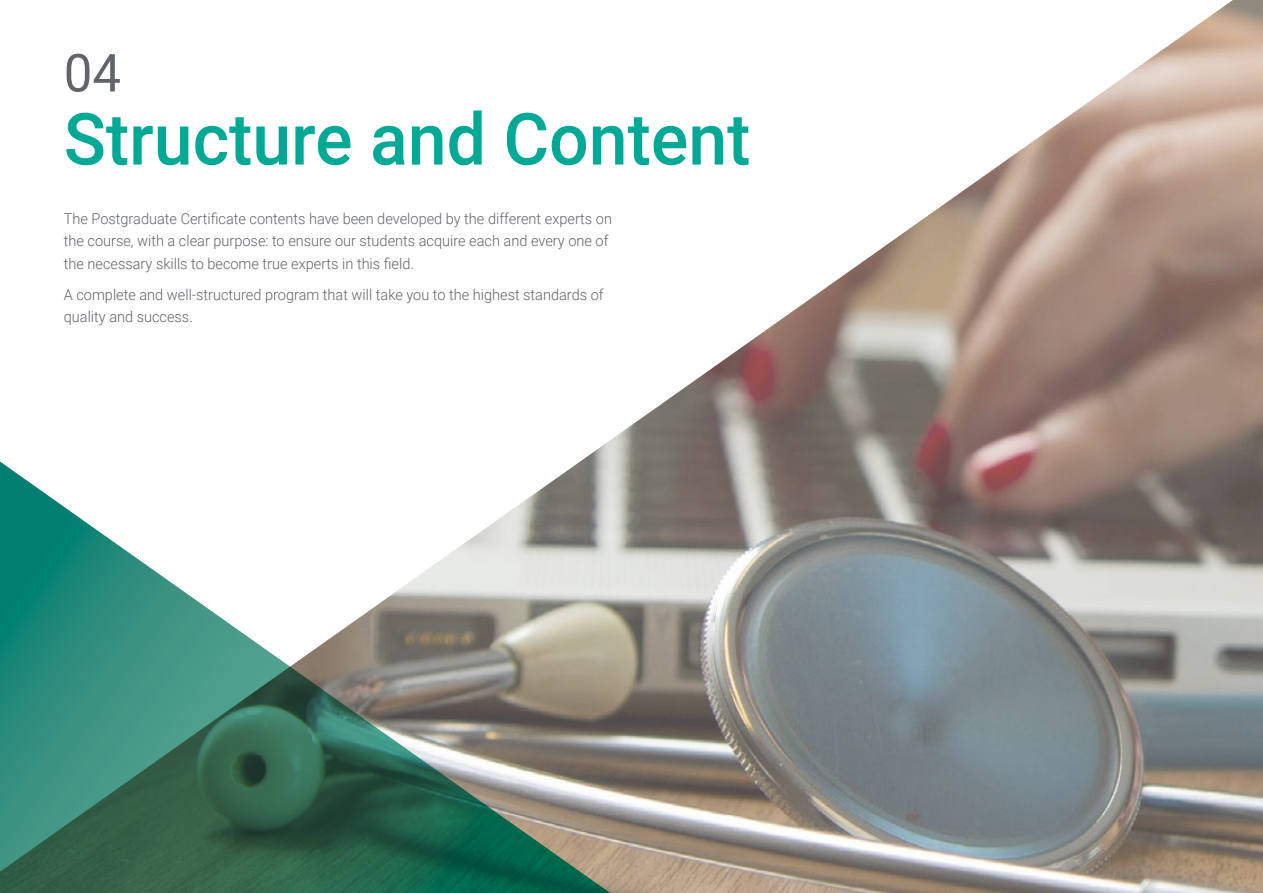
<style>
.page{position:relative;width:1263px;height:893px;background:#fff}
.page>*{position:absolute;margin:0;border:0;box-sizing:border-box;transform-origin:0 0}
.t1{font:500 72px "Roboto";color:#00a996}
.t2{font:52.5px "Roboto";color:#61646a}
.t3{font:300 15px/22.5px "Roboto";color:#61646a}
</style>
<div class="page">
<img style="left:602px;top:0;width:661px;height:893px">
<svg style="left:0;top:446px;width:640px;height:447px"></svg>
<h2 class="t2" style="left:64px;top:36px;width:59px">04</h2>
<h1 class="t1" style="left:64px;top:89px;width:688px">Structure and Content</h1>
<p class="t3" style="left:64px;top:207px;width:550px">The Postgraduate Certificate contents have been developed by the different experts on the course, with a clear purpose: to ensure our students acquire each and every one of the necessary skills to become true experts in this field.</p>
<p class="t3" style="left:64px;top:283px;width:541px">A complete and well-structured program that will take you to the highest standards of quality and success.</p>
</div>
